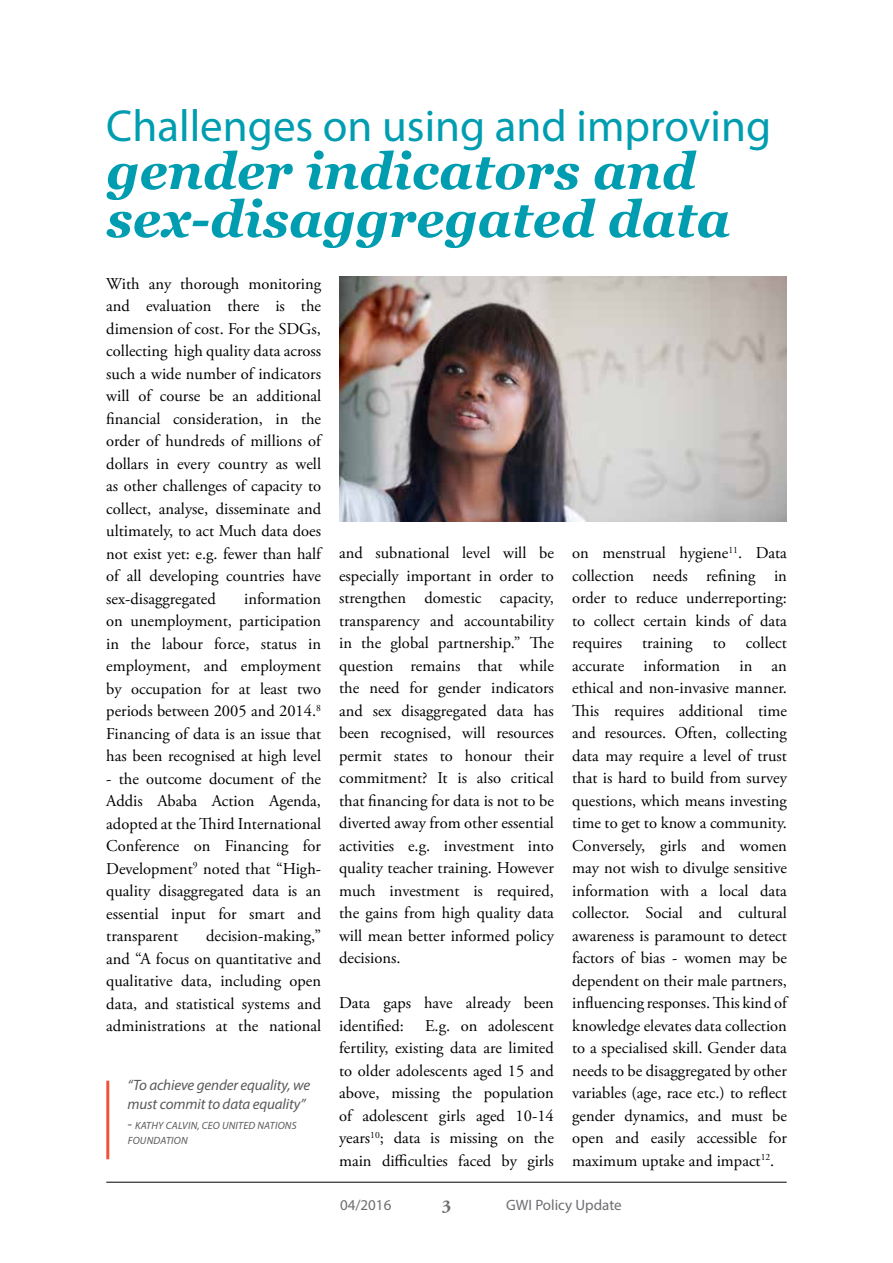
<style>
.page{position:relative;width:893px;height:1263px;background:#fff}
.page>*{position:absolute;margin:0;border:0;box-sizing:border-box;transform-origin:0 0}
.t1{font:italic 700 51px/48px "Georgia";color:#009db1}
.t2{font:45px "Myriad Pro";color:#009db1}
.t3{font:700 18px "Adobe Garamond Pro";color:#6d6e71}
.t4{font:16.5px/22.5px "Adobe Garamond Pro";color:#000;text-align:justify}
.t5{font:italic 15px/19.5px "Myriad Pro";letter-spacing:-.01em;color:#58595b}
.t6{font:15px "Myriad Pro";color:#6d6e71}
.t7{font:italic 10.5px/15px "Myriad Pro";letter-spacing:.02em;color:#58595b}
.s1{font-size:15px}
</style>
<div class="page">
<hr style="left:106px;top:1182px;width:681px;height:1px;background:#000">
<img style="left:339px;top:277px;width:448px;height:245px">
<hr style="left:106px;top:1081px;width:3px;height:78px;background:#f0533a">
<h2 class="t2" style="left:106px;top:98px;width:666px">Challenges on using and improving</h2>
<h1 class="t1" style="left:106px;top:145px;width:625px">gender indicators and sex-disaggregated data</h1>
<p class="t4" style="left:106px;top:273px;width:216px">With any thorough monitoring and evaluation there is the dimension of cost. For the SDGs, collecting high quality data across such a wide number of indicators will of course be an additional financial consideration, in the order of hundreds of millions of dollars in every country as well as other challenges of capacity to collect, analyse, disseminate and ultimately, to act Much data does not exist yet: e.g. fewer than half of all developing countries have sex-disaggregated</p>
<p class="t4" style="left:106px;top:588px;width:216px;text-indent:138px">information on unemployment, participation in the labour force, status in employment, and employment by occupation for at least two periods between 2005 and 2014.<sup>8<br></sup>Financing of data is an issue that has been recognised at high level</p>
<p class="t4" style="left:106px;top:768px;width:216px">- the outcome document of the Addis Ababa Action Agenda, adopted at the Third International Conference on Financing for Development<sup>9</sup> noted that “High&shy;quality disaggregated data is an essential input for smart and transparent</p>
<p class="t4" style="left:106px;top:925px;width:216px;text-indent:100px">decision-making,” and “A focus on quantitative and qualitative data, including open data, and statistical systems and administrations at the national</p>
<p class="t5" style="left:128px;top:1075px;width:184px">“To achieve gender equality, we must commit to data equality”</p>
<p class="t7" style="left:128px;top:1118px;width:171px"><span class="s1">-</span> KATHY CALVIN, CEO UNITED NATIONS<br>FOUNDATION</p>
<p class="t4" style="left:339px;top:542px;width:216px">and subnational level will be especially important in order to strengthen domestic capacity, transparency and accountability in the global partnership.” The question remains that while the need for gender indicators and sex disaggregated data has been recognised, will resources permit states to honour their commitment? It is also critical that financing for data is not to be diverted away from other essential activities e.g. investment into quality teacher training. However much investment is required, the gains from high quality data will mean better informed policy decisions.</p>
<p class="t4" style="left:339px;top:992px;width:216px">Data gaps have already been identified:</p>
<p class="t4" style="left:339px;top:1015px;width:216px;text-indent:86px">E.g. on adolescent fertility, existing data are limited to older adolescents aged 15 and above, missing the population of adolescent girls aged 10-14 years<sup>10</sup>; data is missing on the main difficulties faced by girls</p>
<p class="t4" style="left:572px;top:542px;width:216px">on menstrual hygiene<sup>11</sup>. Data collection needs refining in order to reduce underreporting: to collect certain kinds of data requires training to collect accurate information in an ethical and non-invasive manner.<br>This requires additional time and resources. Often, collecting data may require a level of trust that is hard to build from survey questions, which means investing time to get to know a community.<br>Conversely, girls and women may not wish to divulge sensitive information with a local data collector. Social and cultural awareness is paramount to detect factors of bias - women may be dependent on their male partners, influencing responses. This kind of knowledge elevates data collection to a specialised skill. Gender data needs to be disaggregated by other variables (age, race etc.) to reflect gender dynamics, and must be open and easily accessible for maximum uptake and impact<sup>12</sup>.</p>
<p class="t6" style="left:340px;top:1196px;width:53px">04/2016</p>
<p class="t3" style="left:442px;top:1196px;width:11px">3</p>
<p class="t6" style="left:506px;top:1196px;width:117px">GWI Policy Update</p>
</div>
